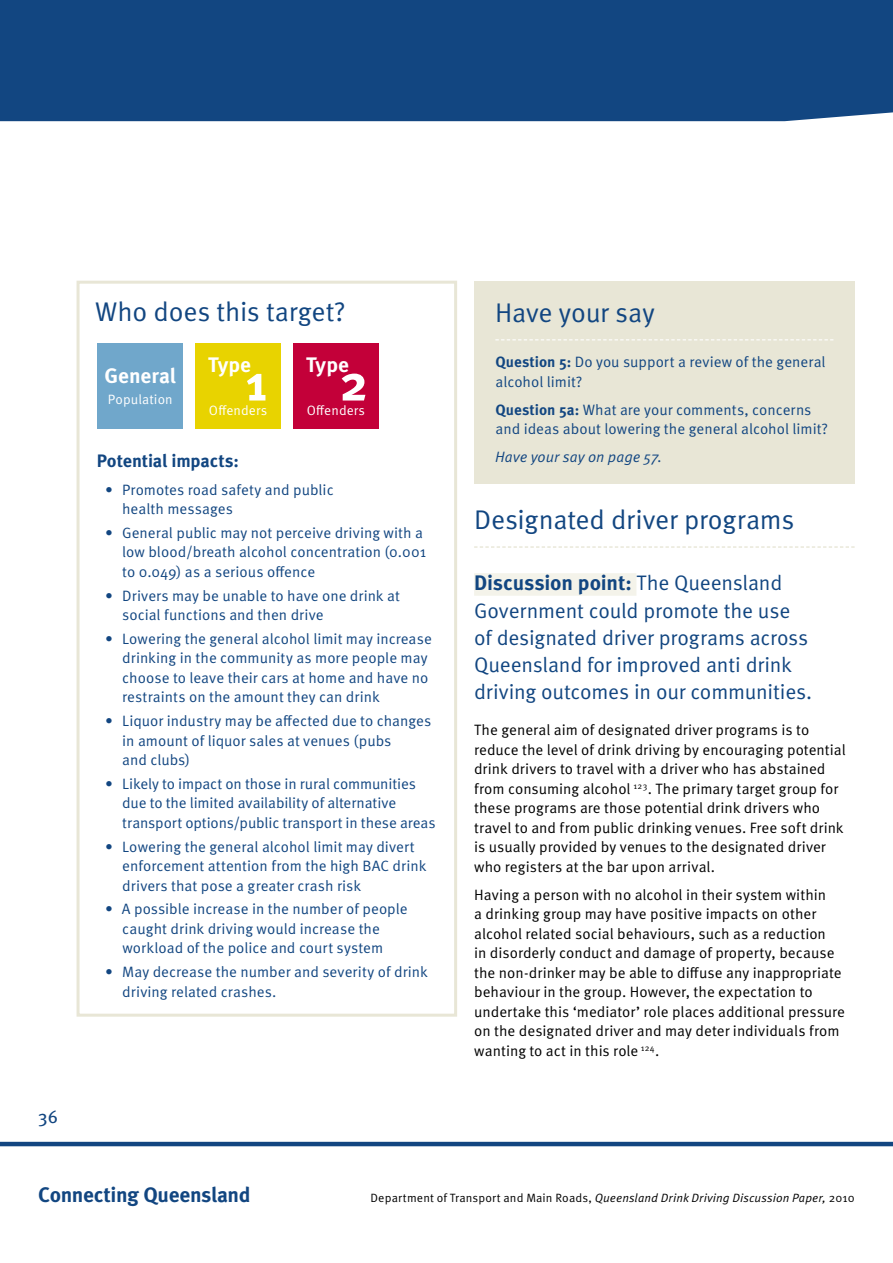
<style>
.page{position:relative;width:893px;height:1263px;background:#fff}
.page>*{position:absolute;margin:0;border:0;box-sizing:border-box;transform-origin:0 0}
.t1{font:700 51px "Meta OT";color:#fff}
.t2{font:27px "Meta OT";letter-spacing:-.01em;color:#124681}
.t3{font:21px/27px "Meta OT";letter-spacing:-.01em;color:#124681}
.t4{font:700 21px "Meta OT";letter-spacing:-.02em;color:#124681}
.t5{font:700 21px "Meta OT";letter-spacing:-.005em;color:#fff}
.t6{font:700 18px "Meta OT";letter-spacing:-.01em;color:#124681}
.t7{font:18px "Meta OT";color:#124681}
.t8{font:15px/19.5px "Meta OT";color:#124681}
.t9{font:15px/19.5px "Meta OT";color:#000}
.t10{font:italic 15px "Meta OT";color:#124681}
.t11{font:13.5px "Meta OT";letter-spacing:.01em;color:#fff}
.t12{font:12px "Meta OT";letter-spacing:.01em;color:#000}
.s1{font-weight:700}
.s2{font-style:italic}
</style>
<div class="page">
<div style="left:474px;top:281px;width:381px;height:203px;background:#e8e6d6"></div>
<svg style="left:495px;top:339px;width:338px;height:1px"></svg>
<div style="left:77px;top:281px;width:380px;height:736px;border:3px solid #e8e6d6"></div>
<div style="left:196px;top:343px;width:85px;height:85px;background:#e8d300"></div>
<div style="left:98px;top:343px;width:85px;height:85px;background:#70a7cb"></div>
<div style="left:293px;top:343px;width:85px;height:85px;background:#c30039"></div>
<svg style="left:474px;top:546px;width:381px;height:2px"></svg>
<div style="left:474px;top:573px;width:162px;height:23px;background:#f4f3ea"></div>
<div style="left:0;top:0;width:893px;height:121px;background:#124681"></div>
<hr style="left:0;top:1142px;width:893px;height:4px;background:#124681">
<h2 class="t2" style="left:95px;top:295px;width:252px">Who does this target?</h2>
<h3 class="t5" style="left:105px;top:363px;width:73px">General</h3>
<p class="t11" style="left:108px;top:391px;width:66px">Population</p>
<h3 class="t5" style="left:208px;top:351px;width:44px">Type</h3>
<h1 class="t1" style="left:245px;top:350px;width:24px">1</h1>
<p class="t11" style="left:209px;top:403px;width:60px">Offenders</p>
<h3 class="t5" style="left:306px;top:351px;width:44px">Type</h3>
<h1 class="t1" style="left:339px;top:350px;width:30px">2</h1>
<p class="t11" style="left:307px;top:403px;width:60px">Offenders</p>
<p class="t6" style="left:97px;top:449px;width:144px">Potential impacts:</p>
<p class="t8" style="left:122px;top:480px;width:213px;text-indent:-17px">• Promotes road safety and public health messages</p>
<p class="t8" style="left:122px;top:523px;width:306px;text-indent:-17px">• General public may not perceive driving with a low blood/breath alcohol concentration (0.001 to 0.049) as a serious offence</p>
<p class="t8" style="left:122px;top:586px;width:279px;text-indent:-17px">• Drivers may be unable to have one drink at social functions and then drive</p>
<p class="t8" style="left:122px;top:629px;width:311px;text-indent:-17px">• Lowering the general alcohol limit may increase drinking in the community as more people may choose to leave their cars at home and have no restraints on the amount they can drink</p>
<p class="t8" style="left:122px;top:711px;width:311px;text-indent:-17px">• Liquor industry may be affected due to changes in amount of liquor sales at venues (pubs<br>and clubs)</p>
<p class="t8" style="left:122px;top:774px;width:315px;text-indent:-17px">• Likely to impact on those in rural communities due to the limited availability of alternative transport options/public transport in these areas</p>
<p class="t8" style="left:122px;top:837px;width:306px;text-indent:-17px">• Lowering the general alcohol limit may divert enforcement attention from the high BAC drink drivers that pose a greater crash risk</p>
<p class="t8" style="left:122px;top:899px;width:287px;text-indent:-17px">• A possible increase in the number of people caught drink driving would increase the workload of the police and court system</p>
<p class="t8" style="left:122px;top:962px;width:307px;text-indent:-17px">• May decrease the number and severity of drink driving related crashes.</p>
<p class="t7" style="left:38px;top:1105px;width:21px">36</p>
<h2 class="t2" style="left:495px;top:297px;width:161px">Have your say</h2>
<p class="t8" style="left:495px;top:353px;width:332px"><span class="s1">Question 5:</span> Do you support a review of the general alcohol limit?</p>
<p class="t8" style="left:495px;top:400px;width:334px"><span class="s1">Question 5a:</span> What are your comments, concerns and ideas about lowering the general alcohol limit?</p>
<p class="t10" style="left:495px;top:448px;width:169px">Have your say on page 57.</p>
<h2 class="t2" style="left:474px;top:504px;width:322px">Designated driver programs</h2>
<h3 class="t3" style="left:474px;top:570px;width:340px"><span class="s1">Discussion point:</span> The Queensland Government could promote the use of designated driver programs across Queensland for improved anti drink driving outcomes in our communities.</h3>
<p class="t9" style="left:474px;top:720px;width:373px">The general aim of designated driver programs is to reduce the level of drink driving by encouraging potential drink drivers to travel with a driver who has abstained from consuming alcohol <sup>123</sup>. The primary target group for these programs are those potential drink drivers who travel to and from public drinking venues. Free soft drink is usually provided by venues to the designated driver who registers at the bar upon arrival.</p>
<p class="t9" style="left:474px;top:885px;width:372px">Having a person with no alcohol in their system within<br>a drinking group may have positive impacts on other alcohol related social behaviours, such as a reduction<br>in disorderly conduct and damage of property, because the non-drinker may be able to diffuse any inappropriate behaviour in the group. However, the expectation to undertake this ‘mediator’ role places additional pressure on the designated driver and may deter individuals from wanting to act in this role <sup>124</sup>.</p>
<h3 class="t4" style="left:38px;top:1182px;width:214px">Connecting Queensland</h3>
<p class="t12" style="left:370px;top:1191px;width:486px">Department of Transport and Main Roads, <span class="s2">Queensland Drink Driving Discussion Paper,</span> 2010</p>
</div>
